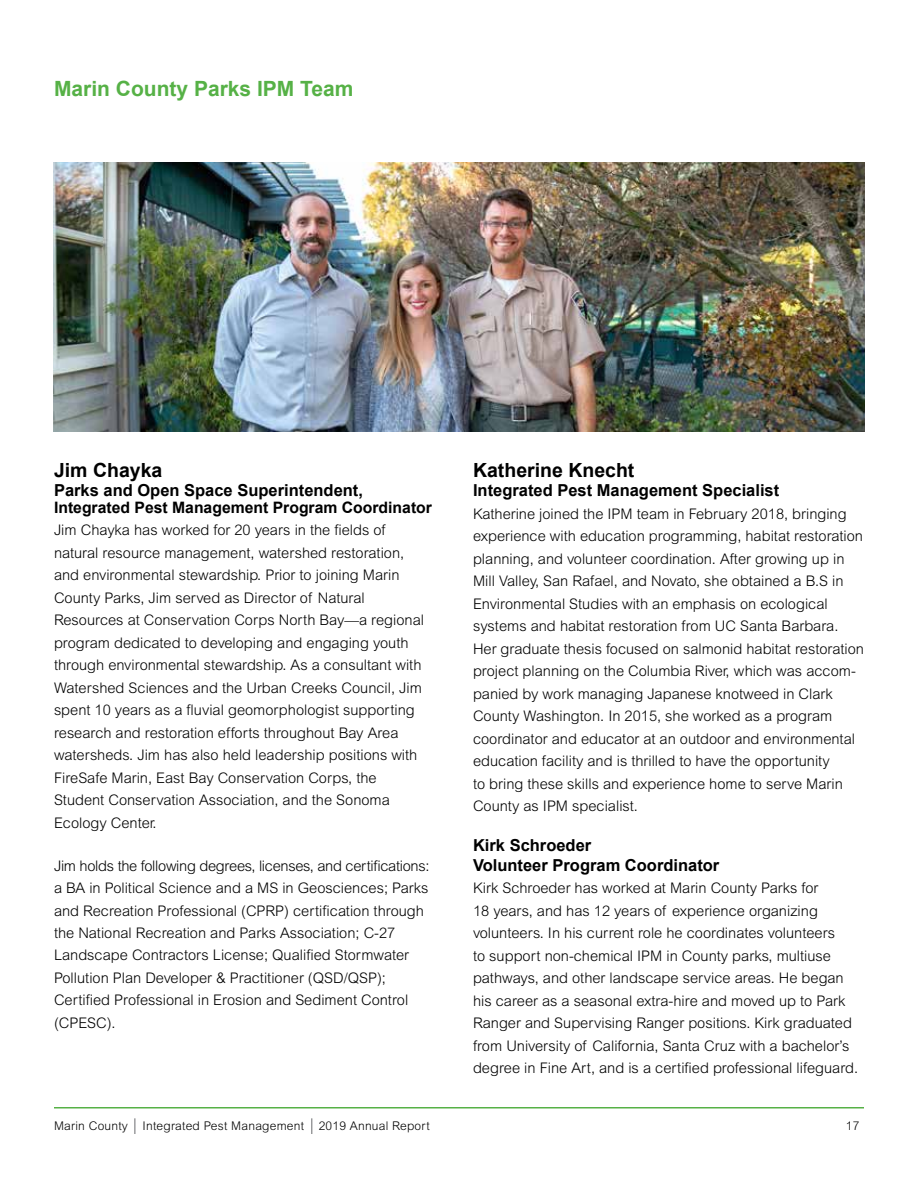
<style>
.page{position:relative;width:918px;height:1188px;background:#fff}
.page>*{position:absolute;margin:0;border:0;box-sizing:border-box;transform-origin:0 0}
.t1{font:700 21px "Arial";color:#56b146}
.t2{font:700 19.5px "Arial";color:#000}
.t3{font:700 16.5px/19.5px "Arial";color:#000}
.t4{font:700 15.75px "Arial";color:#000}
.t5{font:300 14.7px/22.5px "Arial MT Std";color:#000}
.t6{font:300 12px "Arial MT Std";letter-spacing:.02em;color:#000}
</style>
<div class="page">
<hr style="left:54px;top:1107px;width:810px;height:1px;background:#56b146">
<svg style="left:135px;top:1118px;width:1px;height:16px"></svg>
<svg style="left:312px;top:1118px;width:1px;height:16px"></svg>
<img style="left:53px;top:162px;width:812px;height:270px">
<h1 class="t1" style="left:54px;top:75px;width:301px">Marin County Parks IPM Team</h1>
<h2 class="t2" style="left:54px;top:457px;width:110px">Jim Chayka</h2>
<p class="t3" style="left:54px;top:481px;width:311px">Parks and Open Space Superintendent,</p>
<p class="t4" style="left:54px;top:497px;width:379px">Integrated Pest Management Program Coordinator</p>
<p class="t5" style="left:54px;top:519px;width:372px">Jim Chayka has worked for 20 years in the fields of natural resource management, watershed restoration, and environmental stewardship. Prior to joining Marin County Parks, Jim served as Director of Natural Resources at Conservation Corps North Bay—a regional program dedicated to developing and engaging youth through environmental stewardship. As a consultant with Watershed Sciences and the Urban Creeks Council, Jim spent 10 years as a fluvial geomorphologist supporting research and restoration efforts throughout Bay Area watersheds. Jim has also held leadership positions with FireSafe Marin, East Bay Conservation Corps, the Student Conservation Association, and the Sonoma Ecology Center.</p>
<p class="t5" style="left:54px;top:854px;width:377px">Jim holds the following degrees, licenses, and certifications: a BA in Political Science and a MS in Geosciences; Parks and Recreation Professional (CPRP) certification through the National Recreation and Parks Association; C-27<br>Landscape Contractors License; Qualified Stormwater Pollution Plan Developer &amp; Practitioner (QSD/QSP); Certified Professional in Erosion and Sediment Control (CPESC).</p>
<h2 class="t2" style="left:473px;top:457px;width:163px">Katherine Knecht</h2>
<p class="t3" style="left:473px;top:481px;width:308px">Integrated Pest Management Specialist</p>
<p class="t5" style="left:473px;top:502px;width:392px">Katherine joined the IPM team in February 2018, bringing experience with education programming, habitat restoration planning, and volunteer coordination. After growing up in Mill Valley, San Rafael, and Novato, she obtained a B.S in Environmental Studies with an emphasis on ecological systems and habitat restoration from UC Santa Barbara.<br>Her graduate thesis focused on salmonid habitat restoration project planning on the Columbia River, which was accom&shy;panied by work managing Japanese knotweed in Clark County Washington. In 2015, she worked as a program coordinator and educator at an outdoor and environmental education facility and is thrilled to have the opportunity<br>to bring these skills and experience home to serve Marin County as IPM specialist.</p>
<p class="t3" style="left:473px;top:836px;width:248px">Kirk Schroeder<br>Volunteer Program Coordinator</p>
<p class="t5" style="left:473px;top:877px;width:387px">Kirk Schroeder has worked at Marin County Parks for<br>18 years, and has 12 years of experience organizing volunteers. In his current role he coordinates volunteers<br>to support non-chemical IPM in County parks, multiuse pathways, and other landscape service areas. He began his career as a seasonal extra-hire and moved up to Park Ranger and Supervising Ranger positions. Kirk graduated from University of California, Santa Cruz with a bachelor’s degree in Fine Art, and is a certified professional lifeguard.</p>
<p class="t6" style="left:54px;top:1119px;width:377px">Marin County Integrated Pest Management 2019 Annual Report</p>
<p class="t6" style="left:846px;top:1119px;width:15px">17</p>
</div>
